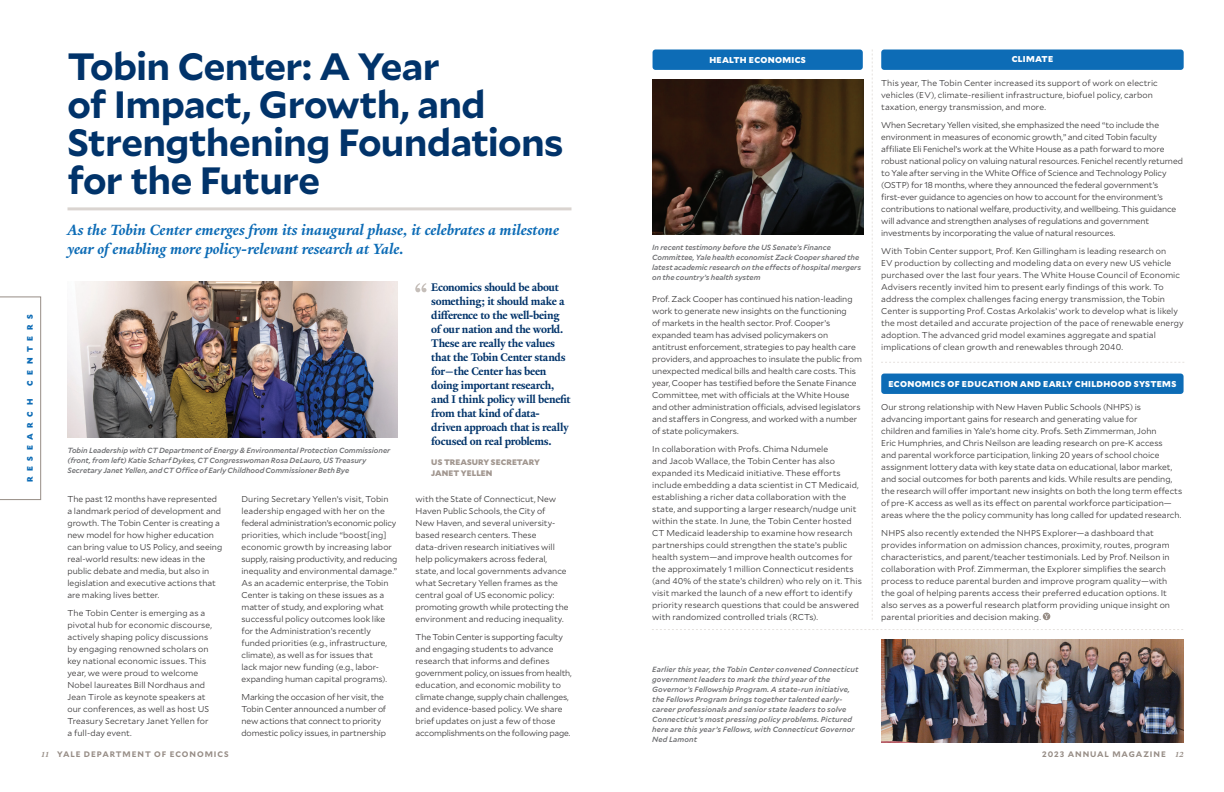
<style>
.page{position:relative;width:1224px;height:792px;background:#fff}
.page>*{position:absolute;margin:0;border:0;box-sizing:border-box;transform-origin:0 0}
.Dark_Blue_Section_Head{font:700 38px/38px "Mallory";letter-spacing:-.02em;color:#01336a}
.Light_Blue_Section_Subhead{font:italic 700 16px/19px "Yale New";color:#0d6cb6}
.Callout{font:700 12px/14px "Yale New";letter-spacing:-.02em;color:#01336a}
.Copy{font:300 8.5px/12px "Mallory";color:#312f30}
.Sub-Sub_Head_Boxed_KO{font:900 8.5px "Mallory";letter-spacing:.035em;color:#fff}
.t1{font:700 8px "Mallory";letter-spacing:.115em;color:#978d86}
.Credit{font:900 8px/11px "Mallory";letter-spacing:.005em;color:#a1968f}
.Category{font:900 8px "Mallory";letter-spacing:.7em;color:#0d6cb6}
.Copy-2{font:italic 500 7.5px/10px "Mallory";color:#6c6d70}
.s1{font-family:"Yale New";font-style:italic}
</style>
<div class="page">
<hr style="left:68px;top:207px;width:504px;height:3px;background:#dad4d0">
<svg style="left:0;top:297px;width:41px;height:203px"></svg>
<svg style="left:872px;top:50px;width:1px;height:570px"></svg>
<svg style="left:652px;top:629px;width:531px;height:1px"></svg>
<div style="left:653px;top:50px;width:210px;height:20px;background:#0d6cb6;border-radius:3px"></div>
<div style="left:1043px;top:613px;width:7px;height:7px;background:#978d86;border-radius:50%"></div>
<svg style="left:1044px;top:614px;width:5px;height:5px"></svg>
<div style="left:881px;top:374px;width:303px;height:20px;background:#0d6cb6;border-radius:3px"></div>
<div style="left:881px;top:50px;width:303px;height:20px;background:#0d6cb6;border-radius:3px"></div>
<img style="left:653px;top:80px;width:211px;height:155px">
<img style="left:881px;top:639px;width:302px;height:103px">
<svg style="left:415px;top:283px;width:11px;height:9px"></svg>
<img style="left:68px;top:282px;width:330px;height:156px">
<svg style="left:881px;top:362px;width:303px;height:1px"></svg>
<p class="Category" style="left:24px;top:386px;width:73px;rotate:-90deg">CENTERS</p>
<p class="Category" style="left:24px;top:482px;width:85px;rotate:-90deg">RESEARCH</p>
<p class="Dark_Blue_Section_Head" style="left:68px;top:45px;width:498px">Tobin Center: A Year<br>of Impact, Growth, and<br>Strengthening Foundations for the Future</p>
<p class="Light_Blue_Section_Subhead" style="left:68px;top:221px;width:493px">As the Tobin Center emerges from its inaugural phase, it celebrates a milestone year of enabling more policy-relevant research at Yale.</p>
<p class="Copy-2" style="left:68px;top:445px;width:324px">Tobin Leadership with CT Department of Energy &amp; Environmental Protection Commissioner (front, from left) Katie Scharf Dykes, CT Congresswoman Rosa DeLauro, US Treasury<br>Secretary Janet Yellen, and CT Office of Early Childhood Commissioner Beth Bye</p>
<p class="Copy" style="left:68px;top:493px;width:156px">The past 12 months have represented a landmark period of development and growth. The Tobin Center is creating a new model for how higher education can bring value to US Policy, and seeing real-world results: new ideas in the public debate and media, but also in legislation and executive actions that are making lives better.</p>
<p class="Copy" style="left:68px;top:607px;width:146px">The Tobin Center is emerging as a pivotal hub for economic discourse, actively shaping policy discussions by engaging renowned scholars on key national economic issues. This year, we were proud to welcome<br>Nobel laureates Bill Nordhaus and<br>Jean Tirole as keynote speakers at our conferences, as well as host US<br>Treasury Secretary Janet Yellen for a full-day event.</p>
<p class="Copy" style="left:242px;top:493px;width:157px">During Secretary Yellen’s visit, Tobin leadership engaged with her on the federal administration’s economic policy priorities, which include “boost[ing] economic growth by increasing labor supply, raising productivity, and reducing inequality and environmental damage.” As an academic enterprise, the Tobin Center is taking on these issues as a matter of study, and exploring what successful policy outcomes look like for the Administration’s recently funded priorities (e.g., infrastructure, climate), as well as for issues that<br>lack major new funding (e.g., labor&shy;expanding human capital programs).</p>
<p class="Copy" style="left:242px;top:691px;width:146px">Marking the occasion of her visit, the Tobin Center announced a number of new actions that connect to priority domestic policy issues, in partnership</p>
<p class="Callout" style="left:431px;top:280px;width:141px">Economics should be about something; it should make a difference to the well-being of our nation and the world.<br>These are really the values that the Tobin Center stands for—the Center has been doing important research, and I think policy will benefit from that kind of data&shy;driven approach that is really focused on real problems.</p>
<p class="Credit" style="left:431px;top:456px;width:110px">US TREASURY SECRETARY<br>JANET YELLEN</p>
<p class="Copy" style="left:416px;top:492px;width:154px">with the State of Connecticut, New Haven Public Schools, the City of<br>New Haven, and several university&shy;based research centers. These data-driven research initiatives will help policymakers across federal, state, and local governments advance what Secretary Yellen frames as the central goal of US economic policy: promoting growth while protecting the environment and reducing inequality.</p>
<p class="Copy" style="left:416px;top:630px;width:158px">The Tobin Center is supporting faculty and engaging students to advance research that informs and defines government policy, on issues from health, education, and economic mobility to climate change, supply chain challenges, and evidence-based policy. We share brief updates on just a few of those accomplishments on the following page.</p>
<p class="Sub-Sub_Head_Boxed_KO" style="left:709px;top:54px;width:98px">HEALTH ECONOMICS</p>
<p class="Copy-2" style="left:652px;top:242px;width:210px">In recent testimony before the US Senate’s Finance Committee, Yale health economist Zack Cooper shared the latest academic research on the effects of hospital mergers on the country’s health system</p>
<p class="Copy" style="left:652px;top:292px;width:211px">Prof. Zack Cooper has continued his nation-leading work to generate new insights on the functioning<br>of markets in the health sector. Prof. Cooper’s expanded team has advised policymakers on antitrust enforcement, strategies to pay health care providers, and approaches to insulate the public from unexpected medical bills and health care costs. This year, Cooper has testified before the Senate Finance Committee, met with officials at the White House and other administration officials, advised legislators and staffers in Congress, and worked with a number of state policymakers.</p>
<p class="Copy" style="left:652px;top:442px;width:211px">In collaboration with Profs. Chima Ndumele<br>and Jacob Wallace, the Tobin Center has also expanded its Medicaid initiative. These efforts include embedding a data scientist in CT Medicaid, establishing a richer data collaboration with the state, and supporting a larger research/nudge unit within the state. In June, the Tobin Center hosted CT Medicaid leadership to examine how research partnerships could strengthen the state’s public health system—and improve health outcomes for the approximately 1 million Connecticut residents (and 40% of the state’s children) who rely on it. This visit marked the launch of a new effort to identify priority research questions that could be answered with randomized controlled trials (RCTs).</p>
<p class="Copy-2" style="left:652px;top:664px;width:208px">Earlier this year, the Tobin Center convened Connecticut government leaders to mark the third year of the Governor’s Fellowship Program. A state-run initiative, the Fellows Program brings together talented early&shy;career professionals and senior state leaders to solve Connecticut’s most pressing policy problems. Pictured here are this year’s Fellows, with Connecticut Governor Ned Lamont</p>
<p class="Sub-Sub_Head_Boxed_KO" style="left:1012px;top:53px;width:43px">CLIMATE</p>
<p class="Copy" style="left:881px;top:76px;width:278px">This year, The Tobin Center increased its support of work on electric vehicles (EV), climate-resilient infrastructure, biofuel policy, carbon taxation, energy transmission, and more.</p>
<p class="Copy" style="left:881px;top:118px;width:303px">When Secretary Yellen visited, she emphasized the need “to include the environment in measures of economic growth,” and cited Tobin faculty affiliate Eli Fenichel’s work at the White House as a path forward to more robust national policy on valuing natural resources. Fenichel recently returned to Yale after serving in the White Office of Science and Technology Policy (OSTP) for 18 months, where they announced the federal government’s first-ever guidance to agencies on how to account for the environment’s contributions to national welfare, productivity, and wellbeing. This guidance will advance and strengthen analyses of regulations and government investments by incorporating the value of natural resources.</p>
<p class="Copy" style="left:881px;top:244px;width:304px">With Tobin Center support, Prof. Ken Gillingham is leading research on<br>EV production by collecting and modeling data on every new US vehicle purchased over the last four years. The White House Council of Economic Advisers recently invited him to present early findings of this work. To address the complex challenges facing energy transmission, the Tobin Center is supporting Prof. Costas Arkolakis’ work to develop what is likely the most detailed and accurate projection of the pace of renewable energy adoption. The advanced grid model examines aggregate and spatial implications of clean growth and renewables through 2040.</p>
<p class="Sub-Sub_Head_Boxed_KO" style="left:888px;top:378px;width:289px">ECONOMICS OF EDUCATION AND EARLY CHILDHOOD SYSTEMS</p>
<p class="Copy" style="left:881px;top:400px;width:302px">Our strong relationship with New Haven Public Schools (NHPS) is advancing important gains for research and generating value for<br>children and families in Yale’s home city. Profs. Seth Zimmerman, John<br>Eric Humphries, and Chris Neilson are leading research on pre-K access<br>and parental workforce participation, linking 20 years of school choice assignment lottery data with key state data on educational, labor market, and social outcomes for both parents and kids. While results are pending, the research will offer important new insights on both the long term effects of pre-K access as well as its effect on parental workforce participation— areas where the the policy community has long called for updated research.</p>
<p class="Copy" style="left:881px;top:526px;width:290px">NHPS also recently extended the NHPS Explorer—a dashboard that provides information on admission chances, proximity, routes, program characteristics, and parent/teacher testimonials. Led by Prof. Neilson in collaboration with Prof. Zimmerman, the Explorer simplifies the search process to reduce parental burden and improve program quality—with the goal of helping parents access their preferred education options. It also serves as a powerful research platform providing unique insight on parental priorities and decision making.</p>
<p class="t1" style="left:41px;top:748px;width:190px"><span class="s1">11</span> YALE DEPARTMENT OF ECONOMICS</p>
<p class="t1" style="left:1042px;top:748px;width:143px">2023 ANNUAL MAGAZINE <span class="s1">12</span></p>
</div>
